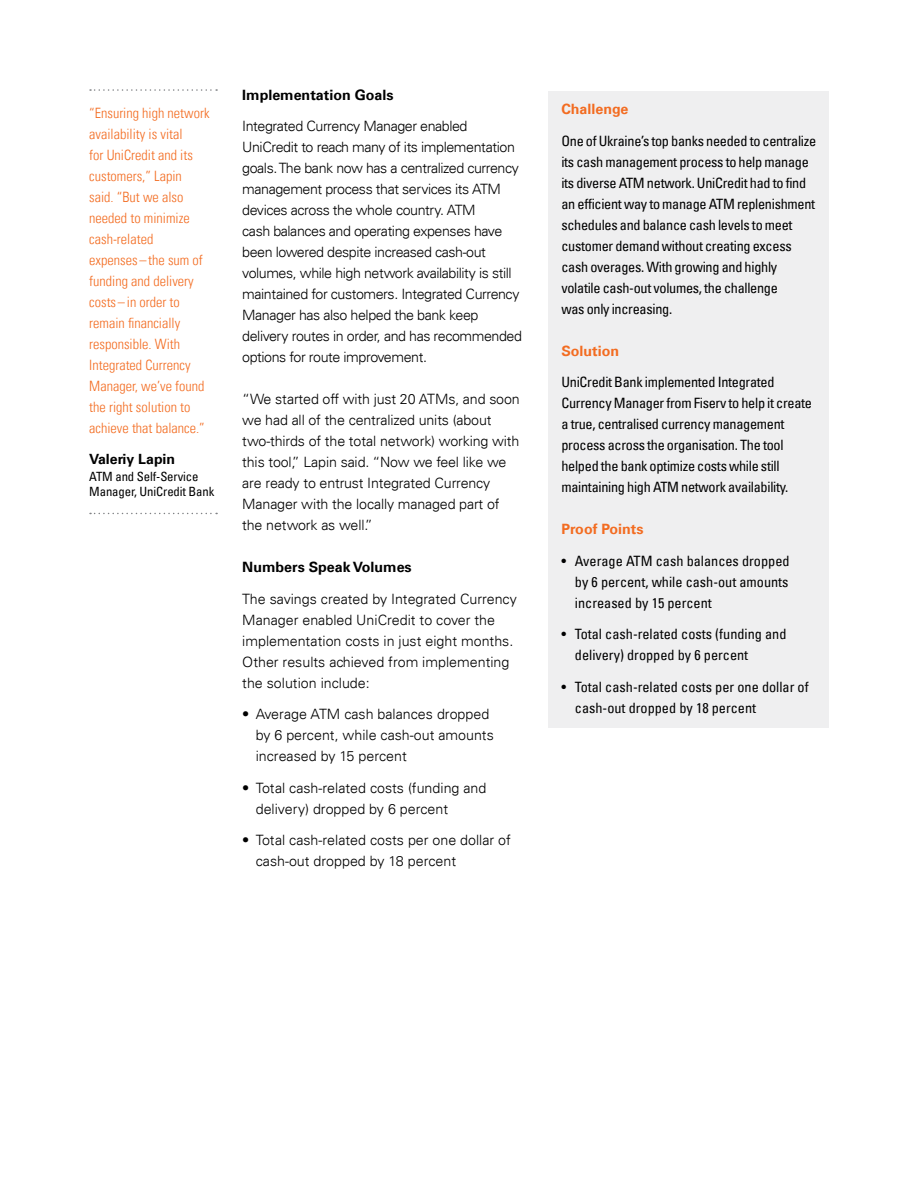
<style>
.page{position:relative;width:918px;height:1188px;background:#fff}
.page>*{position:absolute;margin:0;border:0;box-sizing:border-box;transform-origin:0 0}
.t1{font:condensed 14.25px/21px "Univers LT";letter-spacing:-.02em;color:#000}
.t2{font:300 14.25px/21px "Univers LT";letter-spacing:-.01em;color:#000}
.t3{font:300 14.25px/21px "Univers LT";letter-spacing:-.03em;color:#000}
.t4{font:300 condensed 14.25px/21px "Univers LT";color:#f36c21}
.t5{font:condensed 14.25px/21px "Univers LT";color:#000}
.t6{font:700 14.25px "Univers LT";color:#000}
.t7{font:700 14.25px "Univers LT";color:#f36c21}
.t8{font:700 14.1px "Univers LT";color:#000}
.t9{font:condensed 12.75px/15px "Univers LT";letter-spacing:-.01em;color:#000}
</style>
<div class="page">
<div style="left:549px;top:91px;width:280px;height:636px;background:#efeff0"></div>
<svg style="left:90px;top:89px;width:127px;height:2px"></svg>
<svg style="left:90px;top:513px;width:127px;height:1px"></svg>
<p class="t4" style="left:89px;top:103px;width:122px">“Ensuring high network availability is vital<br>for UniCredit and its customers,” Lapin said. “But we also needed to minimize cash-related<br>expenses –the sum of funding and delivery costs–in order to remain financially responsible. With<br>Integrated Currency<br>Manager, we’ve found the right solution to achieve that balance.”</p>
<p class="t8" style="left:89px;top:451px;width:87px">Valeriy Lapin</p>
<p class="t9" style="left:89px;top:468px;width:127px">ATM and Self-Service<br>Manager, UniCredit Bank</p>
<p class="t6" style="left:242px;top:86px;width:153px">Implementation Goals</p>
<p class="t3" style="left:242px;top:116px;width:281px">Integrated Currency Manager enabled UniCredit to reach many of its implementation goals. The bank now has a centralized currency management process that services its ATM devices across the whole country. ATM<br>cash balances and operating expenses have been lowered despite increased cash-out volumes, while high network availability is still maintained for customers. Integrated Currency Manager has also helped the bank keep delivery routes in order, and has recommended options for route improvement.</p>
<p class="t2" style="left:242px;top:389px;width:279px">“We started off with just 20 ATMs, and soon we had all of the centralized units (about two-thirds of the total network) working with this tool,” Lapin said. “Now we feel like we are ready to entrust Integrated Currency Manager with the locally managed part of the network as well.”</p>
<p class="t6" style="left:242px;top:559px;width:171px">Numbers Speak Volumes</p>
<p class="t2" style="left:242px;top:588px;width:276px">The savings created by Integrated Currency Manager enabled UniCredit to cover the implementation costs in just eight months.<br>Other results achieved from implementing the solution include:</p>
<p class="t2" style="left:256px;top:704px;width:240px;text-indent:-13px">• Average ATM cash balances dropped by 6 percent, while cash-out amounts increased by 15 percent</p>
<p class="t2" style="left:256px;top:777px;width:232px;text-indent:-13px">• Total cash-related costs (funding and delivery) dropped by 6 percent</p>
<p class="t2" style="left:256px;top:830px;width:257px;text-indent:-13px">• Total cash-related costs per one dollar of cash-out dropped by 18 percent</p>
<p class="t7" style="left:561px;top:101px;width:69px">Challenge</p>
<p class="t1" style="left:561px;top:130px;width:256px">One of Ukraine’s top banks needed to centralize its cash management process to help manage its diverse ATM network. UniCredit had to find an efficient way to manage ATM replenishment schedules and balance cash levels to meet customer demand without creating excess cash overages. With growing and highly volatile cash-out volumes, the challenge<br>was only increasing.</p>
<p class="t7" style="left:561px;top:342px;width:59px">Solution</p>
<p class="t1" style="left:561px;top:371px;width:252px">UniCredit Bank implemented Integrated Currency Manager from Fiserv to help it create a true, centralised currency management process across the organisation. The tool helped the bank optimize costs while still maintaining high ATM network availability.</p>
<p class="t7" style="left:561px;top:521px;width:84px">Proof Points</p>
<p class="t1" style="left:575px;top:550px;width:216px;text-align:justify;text-indent:-13px">• Average ATM cash balances dropped by 6 percent, while cash-out amounts increased by 15 percent</p>
<p class="t5" style="left:575px;top:623px;width:213px;text-indent:-13px">• Total cash-related costs (funding and delivery) dropped by 6 percent</p>
<p class="t5" style="left:575px;top:676px;width:235px;text-indent:-13px">• Total cash-related costs per one dollar of cash-out dropped by 18 percent</p>
</div>
